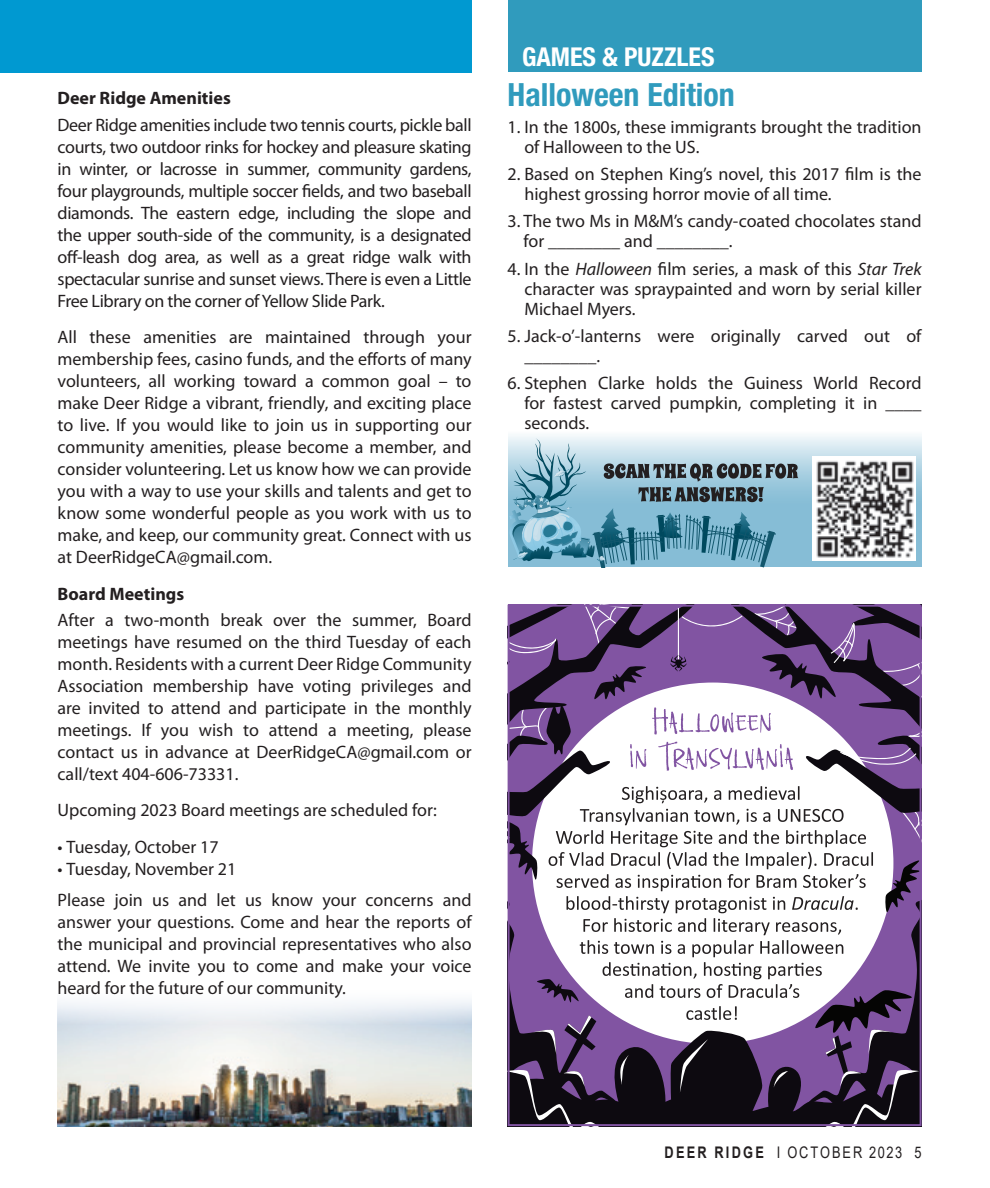
<style>
.page{position:relative;width:990px;height:1188px;background:#fff}
.page>*{position:absolute;margin:0;border:0;box-sizing:border-box;transform-origin:0 0}
.In_Around_title{font:700 condensed 32px "Helvetica Neue LT Std";color:#309bbd}
.t1{font:700 condensed 26px "Helvetica Neue LT Std";color:#fff}
.Body_text{font:18px/22px "Myriad Pro";color:#231f20;text-align:justify}
.Body_text-2{font:700 18px "Myriad Pro";color:#231f20}
.t2{font:16px "Arial";letter-spacing:.155em;color:#231f20;scale:.8 1}
.s1{font-style:italic}
.s2{font-weight:700}
</style>
<div class="page">
<img style="left:58px;top:1000px;width:414px;height:126px">
<div style="left:0;top:0;width:472px;height:73px;background:#0099d1"></div>
<svg style="left:511px;top:608px;width:187px;height:178px;fill:#8154a2"></svg>
<svg style="left:727px;top:608px;width:192px;height:178px"></svg>
<svg style="left:511px;top:660px;width:1px;height:34px"></svg>
<svg style="left:593px;top:666px;width:54px;height:34px;background:#5f4076"></svg>
<svg style="left:511px;top:705px;width:60px;height:49px;background:#543a67"></svg>
<svg style="left:670px;top:608px;width:73px;height:64px;background:#7d549b"></svg>
<svg style="left:511px;top:637px;width:46px;height:17px"></svg>
<svg style="left:883px;top:648px;width:36px;height:90px;background:#5f4176"></svg>
<svg style="left:840px;top:747px;width:77px;height:18px"></svg>
<svg style="left:751px;top:608px;width:106px;height:91px;background:#66477c"></svg>
<svg style="left:508px;top:786px;width:414px;height:340px"></svg>
<svg style="left:630px;top:742px;width:163px;height:29px"></svg>
<svg style="left:652px;top:707px;width:119px;height:28px"></svg>
<div style="left:508px;top:0;width:414px;height:72px;background:#309bbd"></div>
<svg style="left:508px;top:436px;width:414px;height:131px"></svg>
<img style="left:813px;top:456px;width:103px;height:104px">
<svg style="left:508px;top:438px;width:291px;height:129px;background:#82aec0"></svg>
<p class="Body_text-2" style="left:58px;top:87px;width:175px">Deer Ridge Amenities</p>
<p class="Body_text" style="left:58px;top:113px;width:416px">Deer Ridge amenities include two tennis courts, pickle ball courts, two outdoor rinks for hockey and pleasure skating in winter, or lacrosse in summer, community gardens, four playgrounds, multiple soccer fields, and two baseball diamonds. The eastern edge, including the slope and the upper south-side of the community, is a designated off-leash dog area, as well as a great ridge walk with spectacular sunrise and sunset views. There is even a Little Free Library on the corner of Yellow Slide Park.</p>
<p class="Body_text" style="left:58px;top:326px;width:416px">All these amenities are maintained through your membership fees, casino funds, and the efforts of many volunteers, all working toward a common goal – to make Deer Ridge a vibrant, friendly, and exciting place to live. If you would like to join us in supporting our community amenities, please become a member, and consider volunteering. Let us know how we can provide you with a way to use your skills and talents and get to know some wonderful people as you work with us to make, and keep, our community great. Connect with us at DeerRidgeCA@gmail.com.</p>
<p class="Body_text-2" style="left:58px;top:582px;width:128px">Board Meetings</p>
<p class="Body_text" style="left:58px;top:609px;width:416px">After a two-month break over the summer, Board meetings have resumed on the third Tuesday of each month. Residents with a current Deer Ridge Community Association membership have voting privileges and are invited to attend and participate in the monthly meetings. If you wish to attend a meeting, please contact us in advance at DeerRidgeCA@gmail.com or call/text 404-606-73331.</p>
<p class="Body_text" style="left:58px;top:799px;width:381px">Upcoming 2023 Board meetings are scheduled for:</p>
<p class="Body_text" style="left:58px;top:835px;width:163px">• Tuesday, October 17</p>
<p class="Body_text" style="left:58px;top:857px;width:180px">• Tuesday, November 21</p>
<p class="Body_text" style="left:58px;top:888px;width:416px">Please join us and let us know your concerns and answer your questions. Come and hear the reports of the municipal and provincial representatives who also attend. We invite you to come and make your voice heard for the future of our community.</p>
<p class="t1" style="left:522px;top:41px;width:194px">GAMES &amp; PUZZLES</p>
<p class="In_Around_title" style="left:508px;top:75px;width:229px">Halloween Edition</p>
<p class="Body_text" style="left:524px;top:117px;width:399px;line-height:20px;text-indent:-17px">1. In the 1800s, these immigrants brought the tradition of Halloween to the US.</p>
<p class="Body_text" style="left:524px;top:164px;width:399px;line-height:20px;text-indent:-17px">2. Based on Stephen King’s novel, this 2017 film is the highest grossing horror movie of all time.</p>
<p class="Body_text" style="left:524px;top:211px;width:399px;line-height:20px;text-indent:-16px">3. The two Ms in M&amp;M’s candy-coated chocolates stand for ________ and ________.</p>
<p class="Body_text" style="left:524px;top:258px;width:399px;line-height:20px;text-indent:-17px">4. In the <span class="s1">Halloween</span> film series, a mask of this <span class="s1">Star Trek </span>character was spraypainted and worn by serial killer Michael Myers.</p>
<p class="Body_text" style="left:524px;top:325px;width:399px;line-height:20px;text-indent:-17px">5. Jack-o’-lanterns were originally carved out of ________.</p>
<p class="Body_text" style="left:524px;top:373px;width:399px;line-height:20px;text-indent:-17px">6. Stephen Clarke holds the Guiness World Record for fastest carved pumpkin, completing it in ____ seconds.</p>
<p class="t2" style="left:665px;top:1141px;width:323px"><span class="s2">DEER RIDGE</span> I OCTOBER 2023 5</p>
</div>
